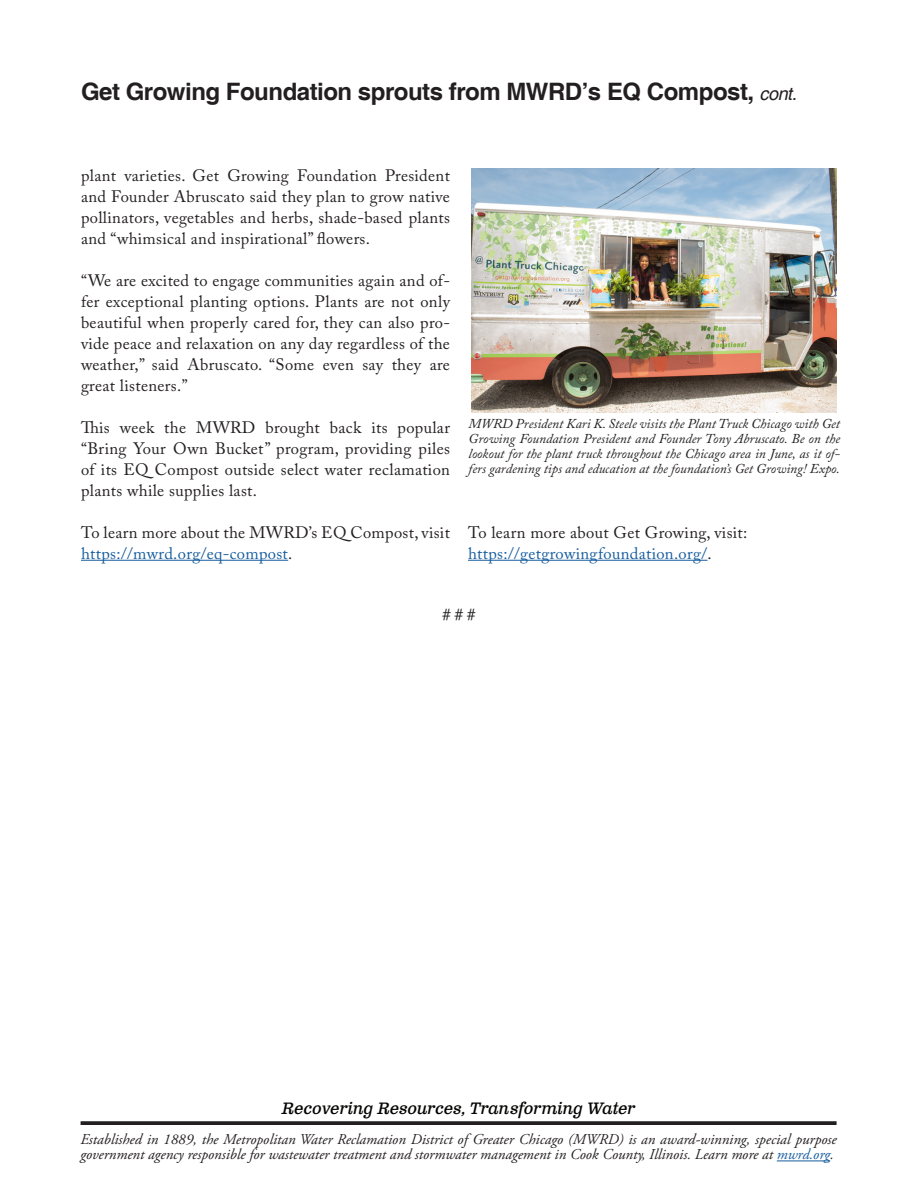
<style>
.page{position:relative;width:918px;height:1188px;background:#fff}
.page>*{position:absolute;margin:0;border:0;box-sizing:border-box;transform-origin:0 0}
.Paragraph_JJK{font:700 24px "Helvetica";letter-spacing:-.02em;color:#231f20}
.Paragraph_JJK-2{font:16.5px/21px "Adobe Caslon Pro";letter-spacing:.02em;color:#231f20;text-align:justify}
.Paragraph_Style_9{font:italic 16.5px "Clarendon Text Pro";letter-spacing:-.005em;color:#040503}
.Paragraph_JJK-3{font:16.5px "Adobe Caslon Pro";letter-spacing:.02em;color:#175d9e}
.t1{font:italic 15px/15px "Adobe Garamond Pro";color:#231f20}
.Paragraph_JJK-4{font:italic 13.5px/15px "Adobe Caslon Pro";color:#231f20;text-align:justify}
.s1{font-weight:400;font-style:italic;font-size:18px}
.s2{color:#175d9e}
.s3{color:#231f20}
</style>
<div class="page">
<hr style="left:777px;top:1161px;width:53px;height:1px;background:#175d9e">
<svg style="left:81px;top:1121px;width:756px;height:4px;background:#302c2d"></svg>
<hr style="left:81px;top:560px;width:207px;height:1px;background:#175d9e">
<hr style="left:468px;top:560px;width:240px;height:1px;background:#175d9e">
<img style="left:472px;top:169px;width:365px;height:243px">
<p class="Paragraph_JJK" style="left:81px;top:77px;width:717px">Get Growing Foundation sprouts from MWRD’s EQ Compost, <span class="s1">cont.</span></p>
<p class="Paragraph_JJK-2" style="left:81px;top:164px;width:371px">plant varieties. Get Growing Foundation President and Founder Abruscato said they plan to grow native pollinators, vegetables and herbs, shade-based plants and “whimsical and inspirational” flowers.</p>
<p class="Paragraph_JJK-2" style="left:81px;top:269px;width:371px">“We are excited to engage communities again and of&shy;fer exceptional planting options. Plants are not only beautiful when properly cared for, they can also pro&shy;vide peace and relaxation on any day regardless of the weather,” said Abruscato. “Some even say they are great listeners.”</p>
<p class="Paragraph_JJK-2" style="left:81px;top:416px;width:370px">This week the MWRD brought back its popular “Bring Your Own Bucket” program, providing piles of its EQ Compost outside select water reclamation plants while supplies last.</p>
<p class="Paragraph_JJK-2" style="left:81px;top:521px;width:370px">To learn more about the MWRD’s EQ Compost, visit <span class="s2">https://mwrd.org/eq-compost</span>.</p>
<p class="Paragraph_JJK-2" style="left:468px;top:521px;width:281px">To learn more about Get Growing, visit:</p>
<p class="Paragraph_JJK-4" style="left:469px;top:416px;width:373px">MWRD President Kari K. Steele visits the Plant Truck Chicago with Get Growing Foundation President and Founder Tony Abruscato. Be on the lookout for the plant truck throughout the Chicago area in June, as it of&shy;fers gardening tips and education at the foundation’s Get Growing! Expo.</p>
<p class="Paragraph_JJK-3" style="left:468px;top:543px;width:245px">https://getgrowingfoundation.org/<span class="s3">.</span></p>
<p class="Paragraph_JJK-2" style="left:442px;top:603px;width:35px"># # #</p>
<p class="Paragraph_Style_9" style="left:282px;top:1098px;width:355px">Recovering Resources, Transforming Water</p>
<p class="t1" style="left:81px;top:1133px;width:758px">Established in 1889, the Metropolitan Water Reclamation District of Greater Chicago (MWRD) is an award-winning, special purpose government agency responsible for wastewater treatment and stormwater management in Cook County, Illinois. Learn more at <span class="s2">mwrd.org</span>.</p>
</div>
